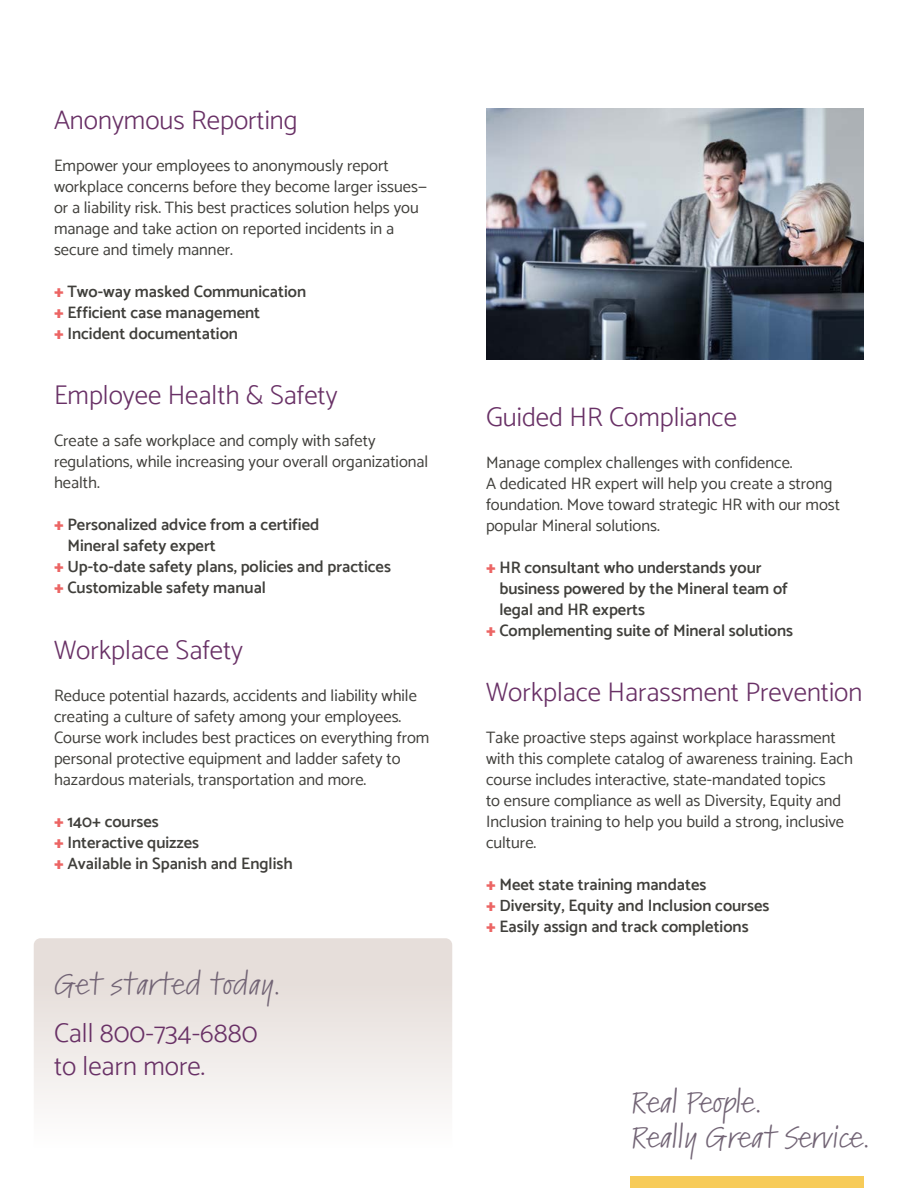
<style>
.page{position:relative;width:918px;height:1188px;background:#fff}
.page>*{position:absolute;margin:0;border:0;box-sizing:border-box;transform-origin:0 0}
.t1{font:semi-expanded 28.5px/34.5px "Kremlin Pro";color:#726475}
.Body_Intro{font:300 27px/33px "Catamaran";color:#693166}
.Body_Copy{font:16.5px/21px "Catamaran";color:#403f3b}
.Body_Copy-2{font:600 16.5px/21px "Catamaran";color:#403f3b}
.s1{font-weight:900;color:#ec6564}
</style>
<div class="page">
<div style="left:630px;top:1176px;width:234px;height:12px;background:#f7cb59"></div>
<svg style="left:34px;top:938px;width:418px;height:166px;fill:#ece6e3"></svg>
<img style="left:486px;top:108px;width:378px;height:252px">
<p class="Body_Intro" style="left:54px;top:103px;width:245px">Anonymous Reporting</p>
<p class="Body_Copy" style="left:54px;top:155px;width:374px">Empower your employees to anonymously report workplace concerns before they become larger issues— or a liability risk. This best practices solution helps you manage and take action on reported incidents in a secure and timely manner.</p>
<p class="Body_Copy-2" style="left:54px;top:281px;width:254px"><span class="s1">+</span> Two-way masked Communication</p>
<p class="Body_Copy-2" style="left:54px;top:302px;width:208px"><span class="s1">+</span> Efficient case management</p>
<p class="Body_Copy-2" style="left:54px;top:323px;width:186px"><span class="s1">+</span> Incident documentation</p>
<p class="Body_Intro" style="left:54px;top:379px;width:285px">Employee Health &amp; Safety</p>
<p class="Body_Copy" style="left:54px;top:430px;width:376px">Create a safe workplace and comply with safety regulations, while increasing your overall organizational health.</p>
<p class="Body_Copy-2" style="left:67px;top:514px;width:254px;text-indent:-13px"><span class="s1">+</span> Personalized advice from a certified<br>Mineral safety expert</p>
<p class="Body_Copy-2" style="left:54px;top:556px;width:338px"><span class="s1">+</span> Up-to-date safety plans, policies and practices</p>
<p class="Body_Copy-2" style="left:54px;top:577px;width:214px"><span class="s1">+</span> Customizable safety manual</p>
<p class="Body_Intro" style="left:54px;top:633px;width:190px">Workplace Safety</p>
<p class="Body_Copy" style="left:54px;top:685px;width:377px">Reduce potential hazards, accidents and liability while creating a culture of safety among your employees.<br>Course work includes best practices on everything from personal protective equipment and ladder safety to hazardous materials, transportation and more.</p>
<p class="Body_Copy-2" style="left:54px;top:811px;width:106px"><span class="s1">+</span> 140+ courses</p>
<p class="Body_Copy-2" style="left:54px;top:832px;width:147px"><span class="s1">+</span> Interactive quizzes</p>
<p class="Body_Copy-2" style="left:54px;top:853px;width:240px"><span class="s1">+</span> Available in Spanish and English</p>
<p class="t1" style="left:54px;top:968px;width:228px">Get started today.</p>
<p class="Body_Intro" style="left:54px;top:1016px;width:205px">Call 800-734-6880 to learn more.</p>
<p class="Body_Intro" style="left:486px;top:400px;width:253px">Guided HR Compliance</p>
<p class="Body_Copy" style="left:486px;top:452px;width:356px">Manage complex challenges with confidence.<br>A dedicated HR expert will help you create a strong foundation. Move toward strategic HR with our most popular Mineral solutions.</p>
<p class="Body_Copy-2" style="left:499px;top:557px;width:290px;text-indent:-13px"><span class="s1">+</span> HR consultant who understands your business powered by the Mineral team of legal and HR experts</p>
<p class="Body_Copy-2" style="left:486px;top:620px;width:309px"><span class="s1">+</span> Complementing suite of Mineral solutions</p>
<p class="Body_Intro" style="left:486px;top:676px;width:378px">Workplace Harassment Prevention</p>
<p class="Body_Copy" style="left:486px;top:727px;width:369px">Take proactive steps against workplace harassment with this complete catalog of awareness training. Each course includes interactive, state-mandated topics<br>to ensure compliance as well as Diversity, Equity and Inclusion training to help you build a strong, inclusive culture.</p>
<p class="Body_Copy-2" style="left:486px;top:874px;width:222px"><span class="s1">+</span> Meet state training mandates</p>
<p class="Body_Copy-2" style="left:486px;top:895px;width:285px"><span class="s1">+</span> Diversity, Equity and Inclusion courses</p>
<p class="Body_Copy-2" style="left:486px;top:916px;width:264px"><span class="s1">+</span> Easily assign and track completions</p>
<p class="t1" style="left:630px;top:1086px;width:241px">Real People.<br>Really Great Service.</p>
</div>
